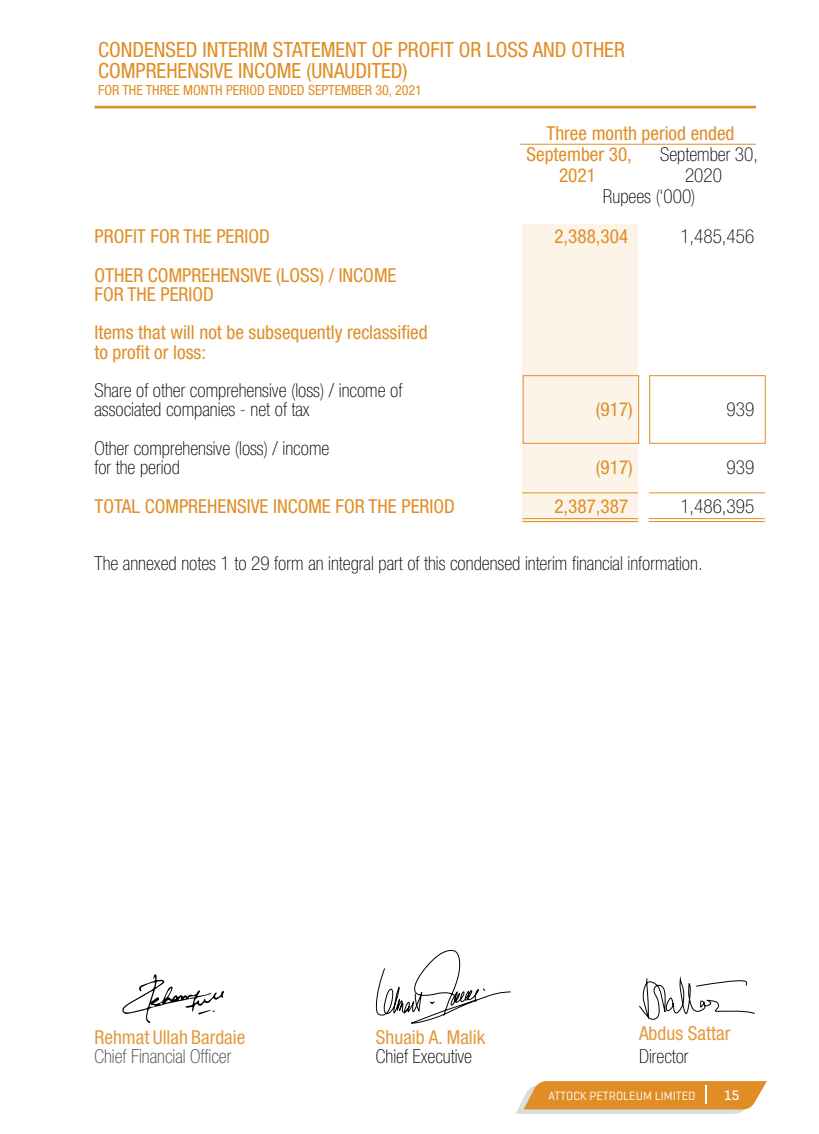
<style>
.page{position:relative;width:819px;height:1134px;background:#fff}
.page>*{position:absolute;margin:0;border:0;box-sizing:border-box;transform-origin:0 0}
.t1{font:condensed 21px/21.7px "Helvetica Neue LT Std";color:#e08d26}
.t2{font:100 condensed 19.25px/19.2px "Helvetica Neue LT Std";color:#000}
.t3{font:condensed 19.25px/19.2px "Helvetica Neue LT Std";color:#e08d26}
.t4{font:condensed 19.25px "Helvetica Neue LT Std";color:#e3993c}
.t5{font:100 condensed 19.25px "Helvetica Neue LT Std";color:#414042}
.t6{font:condensed 14px "Helvetica Neue LT Std";color:#e08d26}
.t7{font:500 14px "Geogrotesque";color:#fff}
.t8{font:12.25px "Geogrotesque";color:#fff}
</style>
<div class="page">
<hr style="left:94px;top:106px;width:662px;height:2px;background:#e08d26">
<svg style="left:515px;top:1081px;width:252px;height:33px;background:#e2a253"></svg>
<svg style="left:375px;top:950px;width:136px;height:74px"></svg>
<svg style="left:639px;top:977px;width:116px;height:43px"></svg>
<svg style="left:122px;top:974px;width:102px;height:49px"></svg>
<div style="left:522px;top:224px;width:116px;height:299px;background:#fcf4e9"></div>
<hr style="left:649px;top:493px;width:116px;height:1px;background:#e08d26">
<hr style="left:520px;top:144px;width:236px;height:1px;background:#e08d26">
<hr style="left:649px;top:518px;width:116px;height:1px;background:#e08d26">
<hr style="left:649px;top:521px;width:116px;height:1px;background:#e08d26">
<hr style="left:522px;top:518px;width:116px;height:1px;background:#e08d26">
<hr style="left:522px;top:521px;width:116px;height:1px;background:#e08d26">
<hr style="left:522px;top:493px;width:116px;height:1px;background:#e08d26">
<div style="left:649px;top:375px;width:116px;height:69px;border:1px solid #e08d26"></div>
<div style="left:523px;top:375px;width:116px;height:69px;border:1px solid #e08d26"></div>
<p class="t1" style="left:98px;top:38px;width:528px">CONDENSED INTERIM STATEMENT OF PROFIT OR LOSS AND OTHER<br>COMPREHENSIVE INCOME (UNAUDITED)</p>
<p class="t6" style="left:98px;top:82px;width:325px">FOR THE THREE MONTH PERIOD ENDED SEPTEMBER 30, 2021</p>
<p class="t3" style="left:527px;top:122px;width:210px;line-height:21px;text-indent:20px">Three month period ended<br>September 30,</p>
<p class="t2" style="left:660px;top:144px;width:99px">September 30,</p>
<p class="t3" style="left:559px;top:165px;width:38px">2021</p>
<p class="t2" style="left:603px;top:164px;width:120px;line-height:21px;text-indent:82px">2020<br>Rupees (‘000)</p>
<p class="t3" style="left:94px;top:226px;width:177px">PROFIT FOR THE PERIOD</p>
<p class="t3" style="left:554px;top:226px;width:75px">2,388,304</p>
<p class="t2" style="left:680px;top:226px;width:75px">1,485,456</p>
<p class="t3" style="left:94px;top:265px;width:303px">OTHER COMPREHENSIVE (LOSS) / INCOME<br>FOR THE PERIOD</p>
<p class="t3" style="left:94px;top:323px;width:335px">Items that will not be subsequently reclassified to profit or loss:</p>
<p class="t2" style="left:94px;top:380px;width:309px">Share of other comprehensive (loss) / income of associated companies - net of tax</p>
<p class="t3" style="left:596px;top:400px;width:38px">(917)</p>
<p class="t2" style="left:727px;top:400px;width:29px">939</p>
<p class="t2" style="left:94px;top:438px;width:236px">Other comprehensive (loss) / income for the period</p>
<p class="t3" style="left:596px;top:457px;width:38px">(917)</p>
<p class="t2" style="left:727px;top:457px;width:29px">939</p>
<p class="t3" style="left:94px;top:496px;width:362px">TOTAL COMPREHENSIVE INCOME FOR THE PERIOD</p>
<p class="t3" style="left:554px;top:496px;width:75px">2,387,387</p>
<p class="t2" style="left:680px;top:496px;width:75px">1,486,395</p>
<p class="t2" style="left:94px;top:554px;width:610px">The annexed notes 1 to 29 form an integral part of this condensed interim financial information.</p>
<p class="t4" style="left:94px;top:1026px;width:152px">Rehmat Ullah Bardaie</p>
<p class="t5" style="left:94px;top:1046px;width:138px">Chief Financial Officer</p>
<p class="t4" style="left:376px;top:1026px;width:111px">Shuaib A. Malik</p>
<p class="t2" style="left:376px;top:1047px;width:98px">Chief Executive</p>
<p class="t4" style="left:639px;top:1022px;width:93px">Abdus Sattar</p>
<p class="t2" style="left:639px;top:1047px;width:51px">Director</p>
<p class="t8" style="left:549px;top:1088px;width:148px">ATTOCK PETROLEUM LIMITED</p>
<p class="t7" style="left:724px;top:1087px;width:17px">15</p>
</div>
